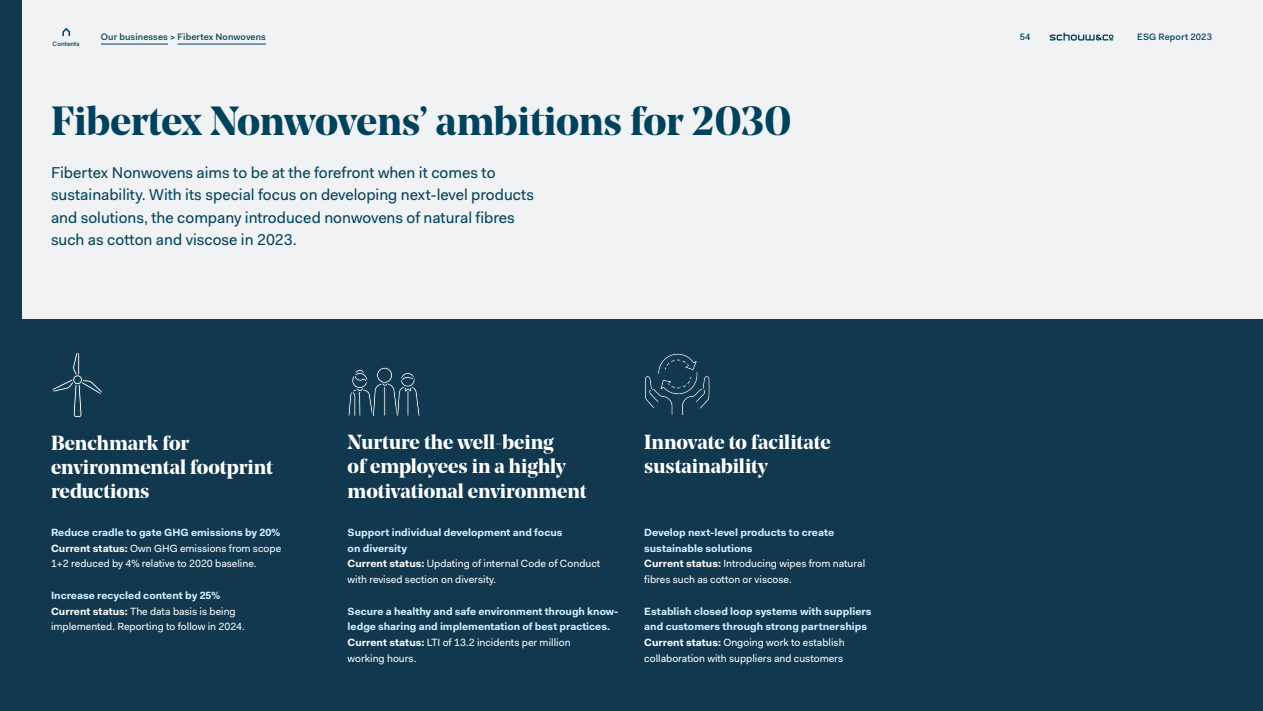
<style>
.page{position:relative;width:1263px;height:711px;background:#fff}
.page>*{position:absolute;margin:0;border:0;box-sizing:border-box;transform-origin:0 0}
.t1{font:700 40.5px "Noe Display";letter-spacing:-.005em;color:#00425c}
.t2{font:700 20.25px/24px "Noe Display";color:#fff}
.t3{font:15.75px/22.5px "Fakt";color:#00425c}
.t4{font:10.5px/15.8px "Fakt";color:#fff}
.t5{font:700 10.5px/15.8px "Fakt";color:#d1f2ff}
.t6{font:500 9.3px "Fakt";letter-spacing:.01em;color:#00425c}
.t7{font:500 6.45px "Fakt";color:#00425c}
.s1{font-weight:700;color:#d1f2ff}
.s2{font-weight:700}
.s3{color:#fff}
.s4{font-weight:400;color:#fff}
</style>
<div class="page">
<div style="left:0;top:0;width:1263px;height:710px;background:#f0f2f3"></div>
<div style="left:0;top:319px;width:1263px;height:391px;background:#11384e"></div>
<div style="left:0;top:0;width:21px;height:319px;background:#11384e"></div>
<svg style="left:52px;top:353px;width:51px;height:65px"></svg>
<svg style="left:644px;top:353px;width:66px;height:62px"></svg>
<svg style="left:348px;top:367px;width:72px;height:50px"></svg>
<svg style="left:62px;top:28px;width:8px;height:8px"></svg>
<svg style="left:1050px;top:33px;width:63px;height:8px"></svg>
<hr style="left:101px;top:44px;width:67px;height:1px;background:#00425c">
<hr style="left:178px;top:44px;width:88px;height:1px;background:#00425c">
<p class="t7" style="left:53px;top:39px;width:29px">Contents</p>
<p class="t6" style="left:101px;top:31px;width:166px">Our businesses &gt; Fibertex Nonwovens</p>
<p class="t6" style="left:1020px;top:31px;width:12px">54</p>
<p class="t6" style="left:1137px;top:31px;width:76px">ESG Report 2023</p>
<h1 class="t1" style="left:51px;top:95px;width:742px">Fibertex Nonwovens’ ambitions for 2030</h1>
<p class="t3" style="left:51px;top:161px;width:485px">Fibertex Nonwovens aims to be at the forefront when it comes to sustainability. With its special focus on developing next-level products and solutions, the company introduced nonwovens of natural fibres such as cotton and viscose in 2023.</p>
<h2 class="t2" style="left:51px;top:430px;width:223px">Benchmark for environmental footprint reductions</h2>
<h2 class="t2" style="left:644px;top:429px;width:188px">Innovate to facilitate sustainability</h2>
<p class="t4" style="left:644px;top:524px;width:222px"><span class="s1">Develop next-level products to create sustainable solutions<br></span><span class="s2">Current status:</span> Introducing wipes from natural fibres such as cotton or viscose.</p>
<p class="t5" style="left:644px;top:602px;width:229px">Establish closed loop systems with suppliers and customers through strong partnerships <span class="s3">Current status:</span> <span class="s4">Ongoing work to establish collaboration with suppliers and customers</span></p>
<h2 class="t2" style="left:348px;top:429px;width:241px">Nurture the well-being<br>of employees in a highly motivational environment</h2>
<p class="t4" style="left:51px;top:524px;width:232px;text-align:justify"><span class="s1">Reduce cradle to gate GHG emissions by 20% </span><span class="s2">Current status:</span> Own GHG emissions from scope 1+2 reduced by 4% relative to 2020 baseline.</p>
<p class="t4" style="left:51px;top:587px;width:195px"><span class="s1">Increase recycled content by 25%<br></span><span class="s2">Current status:</span> The data basis is being implemented. Reporting to follow in 2024.</p>
<p class="t4" style="left:348px;top:524px;width:254px"><span class="s1">Support individual development and focus<br>on diversity<br></span><span class="s2">Current status:</span> Updating of internal Code of Conduct with revised section on diversity.</p>
<p class="t5" style="left:348px;top:602px;width:271px">Secure a healthy and safe environment through know&shy;ledge sharing and implementation of best practices.<br><span class="s3">Current status:</span> <span class="s4">LTI of 13.2 incidents per million<br>working hours.</span></p>
</div>
